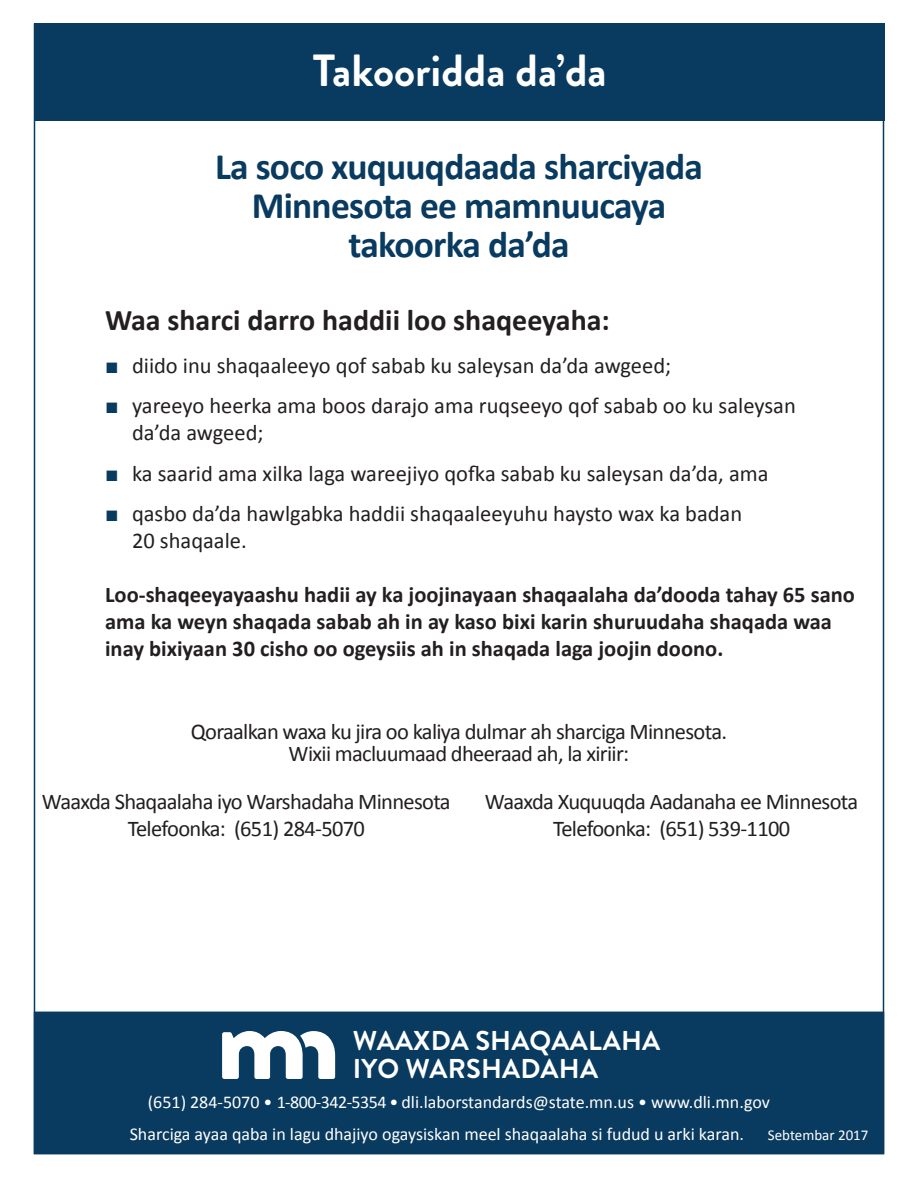
<style>
.page{position:relative;width:918px;height:1188px;background:#fff}
.page>*{position:absolute;margin:0;border:0;box-sizing:border-box;transform-origin:0 0}
.t1{font:700 45px "Brandon Grotesque";color:#fff}
.t2{font:700 37.5px/39px "Calibri";letter-spacing:-.02em;color:#093a5f;text-align:center}
.t3{font:700 30px "Calibri";color:#231f20}
.t4{font:700 27.3px/28.2px "Brandon Grotesque";letter-spacing:.01em;color:#fff}
.t5{font:22.5px/27px "Calibri";letter-spacing:-.015em;color:#231f20;text-align:center}
.t6{font:700 22.5px/27px "Calibri";color:#231f20}
.t7{font:18px/32.1px "Calibri";color:#fff}
.t8{font:15px "Calibri";color:#fff}
.s1{font-family:"Arial";color:#093a5f}
</style>
<div class="page">
<div style="left:34px;top:1012px;width:850px;height:142px;background:#093a5f"></div>
<div style="left:34px;top:23px;width:850px;height:98px;background:#093a5f"></div>
<svg style="left:222px;top:1031px;width:113px;height:48px"></svg>
<h1 class="t1" style="left:313px;top:39px;width:295px">Takooridda da’da</h1>
<h2 class="t2" style="left:215px;top:147px;width:489px">La soco xuquuqdaada sharciyada<br>Minnesota ee mamnuucaya takoorka da’da</h2>
<h3 class="t3" style="left:105px;top:301px;width:506px">Waa sharci darro haddii loo shaqeeyaha:</h3>
<p class="t5" style="left:105px;top:352px;width:568px"><span class="s1">■</span> diido inu shaqaaleeyo qof sabab ku saleysan da’da awgeed;</p>
<p class="t5" style="left:132px;top:392px;width:665px;text-align:left;text-indent:-27px"><span class="s1">■</span> yareeyo heerka ama boos darajo ama ruqseeyo qof sabab oo ku saleysan da’da awgeed;</p>
<p class="t5" style="left:105px;top:460px;width:665px"><span class="s1">■</span> ka saarid ama xilka laga wareejiyo qofka sabab ku saleysan da’da, ama</p>
<p class="t5" style="left:132px;top:500px;width:612px;text-align:left;text-indent:-27px"><span class="s1">■</span> qasbo da’da hawlgabka haddii shaqaaleeyuhu haysto wax ka badan<br>20 shaqaale.</p>
<p class="t6" style="left:105px;top:581px;width:752px">Loo-shaqeeyayaashu hadii ay ka joojinayaan shaqaalaha da’dooda tahay 65 sano ama ka weyn shaqada sabab ah in ay kaso bixi karin shuruudaha shaqada waa inay bixiyaan 30 cisho oo ogeysiis ah in shaqada laga joojin doono.</p>
<p class="t5" style="left:191px;top:720px;width:538px;line-height:22.5px">Qoraalkan waxa ku jira oo kaliya dulmar ah sharciga Minnesota.<br>Wixii macluumaad dheeraad ah, la xiriir:</p>
<p class="t5" style="left:42px;top:788px;width:410px">Waaxda Shaqaalaha iyo Warshadaha Minnesota<br>Telefoonka: (651) 284-5070</p>
<p class="t5" style="left:485px;top:788px;width:375px">Waaxda Xuquuqda Aadanaha ee Minnesota<br>Telefoonka: (651) 539-1100</p>
<p class="t4" style="left:353px;top:1027px;width:309px">WAAXDA SHAQAALAHA<br>IYO WARSHADAHA</p>
<p class="t7" style="left:130px;top:1086px;width:642px;text-indent:18px">(651) 284-5070 • 1-800-342-5354 • dli.laborstandards@state.mn.us • www.dli.mn.gov<br>Sharciga ayaa qaba in lagu dhajiyo ogaysiskan meel shaqaalaha si fudud u arki karan.</p>
<p class="t8" style="left:768px;top:1126px;width:102px">Sebtembar 2017</p>
</div>
